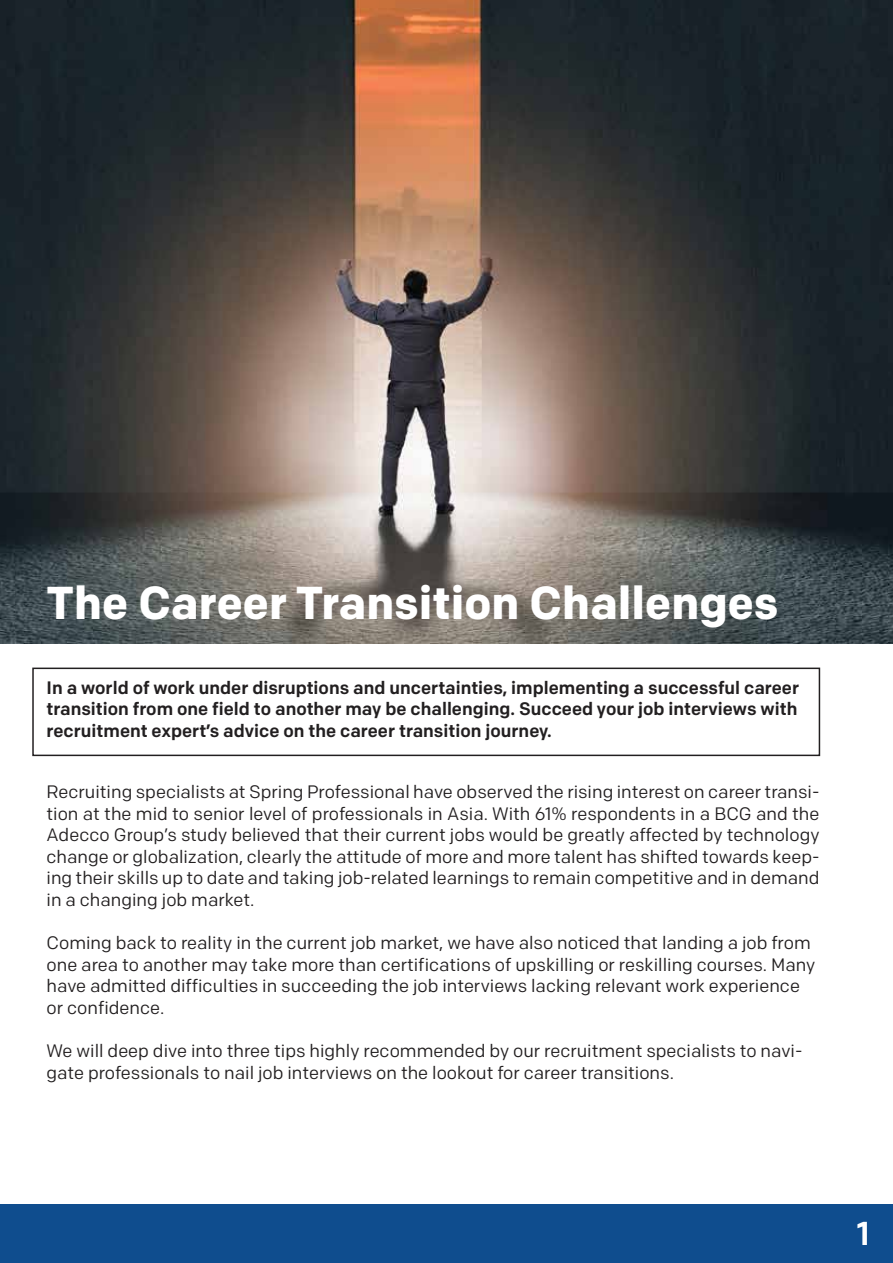
<style>
.page{position:relative;width:893px;height:1263px;background:#fff}
.page>*{position:absolute;margin:0;border:0;box-sizing:border-box;transform-origin:0 0}
.t1{font:700 46.05px "Colfax";color:#fff}
.t2{font:500 33.15px "Colfax";color:#fff}
.t3{font:18px/21.6px "Colfax";color:#221f20}
.t4{font:500 18px/21.6px "Colfax";color:#221f20;text-align:justify}
</style>
<div class="page">
<img style="left:0;top:0;width:893px;height:644px">
<div style="left:32px;top:667px;width:788px;height:89px;border:2px solid #221f20"></div>
<div style="left:0;top:1204px;width:893px;height:59px;background:#0f4d8e"></div>
<h1 class="t1" style="left:47px;top:575px;width:733px">The Career Transition Challenges</h1>
<p class="t4" style="left:47px;top:676px;width:754px">In a world of work under disruptions and uncertainties, implementing a successful career transition from one field to another may be challenging. Succeed your job interviews with recruitment expert’s advice on the career transition journey.</p>
<p class="t3" style="left:47px;top:781px;width:774px;text-align:justify">Recruiting specialists at Spring Professional have observed the rising interest on career transi&shy;tion at the mid to senior level of professionals in Asia. With 61% respondents in a BCG and the Adecco Group’s study believed that their current jobs would be greatly affected by technology change or globalization, clearly the attitude of more and more talent has shifted towards keep&shy;ing their skills up to date and taking job-related learnings to remain competitive and in demand in a changing job market.</p>
<p class="t3" style="left:47px;top:932px;width:770px">Coming back to reality in the current job market, we have also noticed that landing a job from one area to another may take more than certifications of upskilling or reskilling courses. Many have admitted difficulties in succeeding the job interviews lacking relevant work experience or confidence.</p>
<p class="t3" style="left:47px;top:1040px;width:757px">We will deep dive into three tips highly recommended by our recruitment specialists to navi&shy;gate professionals to nail job interviews on the lookout for career transitions.</p>
<h2 class="t2" style="left:857px;top:1213px;width:15px">1</h2>
</div>
